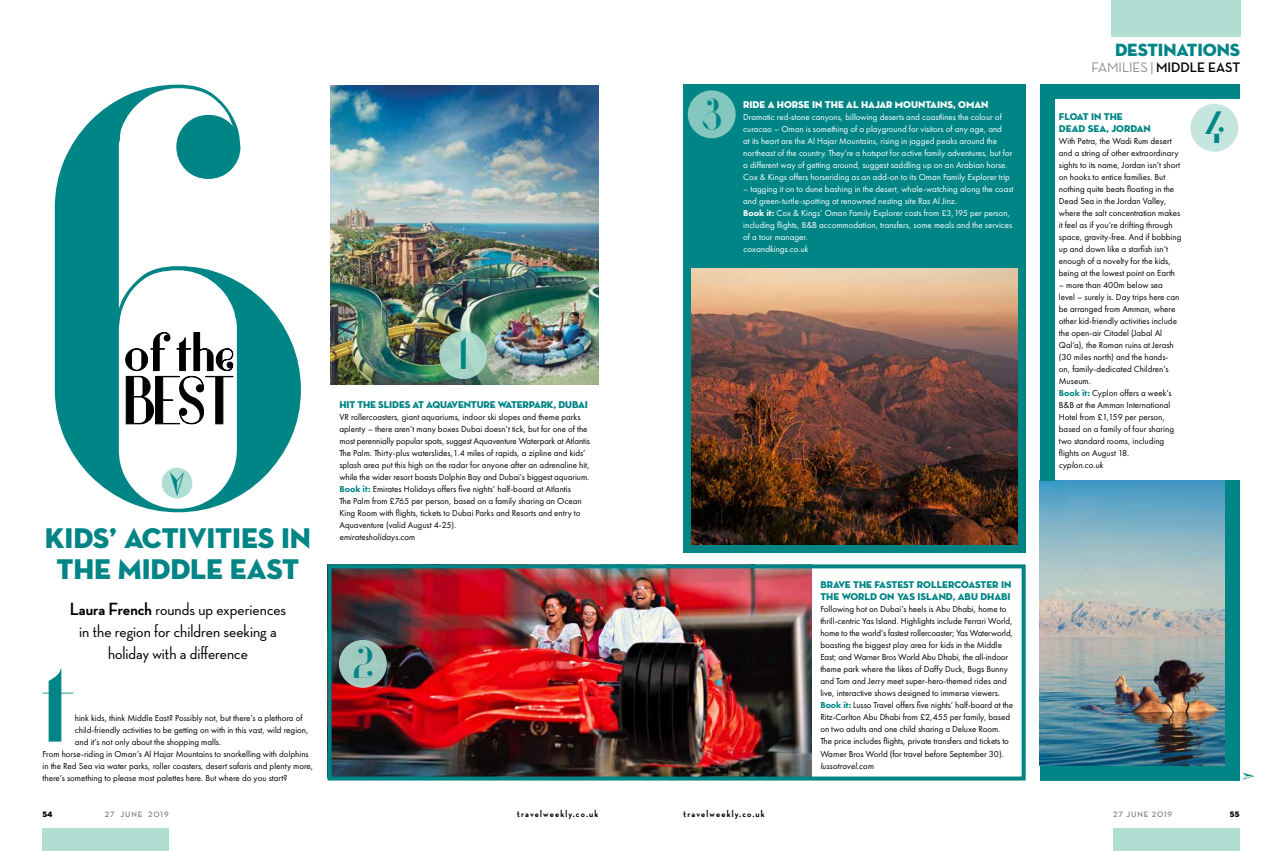
<style>
.page{position:relative;width:1282px;height:851px;background:#fff}
.page>*{position:absolute;margin:0;border:0;box-sizing:border-box;transform-origin:0 0}
.t1{font:700 581.3px "Vanity";color:#008586}
.t2{font:700 115.5px "Vanity";color:#008586}
.t3{font:700 64.5px "Vanity";color:#000}
.t4{font:700 51.7px "Vanity";color:#000}
.t5{font:700 43px "Vanity";color:#008586}
.t6{font:29px/31px "Neutra Disp Titling";letter-spacing:-.005em;color:#008586;text-align:center}
.t7{font:500 18px/22px "Neutra Disp";color:#000;text-align:center}
.t8{font:18px "Neutra Disp Titling";letter-spacing:-.005em;color:#008586}
.t9{font:700 14px "Neutra Disp";color:#000}
.t10{font:10px/12px "Neutra Disp Titling";color:#008586}
.t11{font:10px "Neutra Disp Titling";color:#fff}
.t12{font:700 10px "Neutra Disp";letter-spacing:.12em;color:#000}
.t13{font:9px/12px "Futura New";color:#000}
.t14{font:9px/12px "Futura New";color:#fff}
.t15{font:italic 9px "Futura New";color:#000}
.t16{font:italic 9px "Futura New";color:#fff}
.t17{font:700 8px "Neutra Disp";letter-spacing:.12em;color:#808285}
.t18{font:8px "Neutra Disp Titling";color:#000}
.s1{font-weight:700}
.s2{font-weight:800;color:#008586}
.s3{font-weight:800}
.s4{font-weight:500;color:#808285}
</style>
<div class="page">
<img style="left:332px;top:569px;width:479px;height:206px">
<div style="left:327px;top:564px;width:698px;height:216px;border:4px solid #008586"></div>
<img style="left:331px;top:85px;width:267px;height:299px">
<div style="left:683px;top:84px;width:342px;height:468px;background:#008586"></div>
<div style="left:1039px;top:84px;width:200px;height:14px;background:#008586"></div>
<img style="left:1039px;top:480px;width:185px;height:285px">
<div style="left:1039px;top:766px;width:200px;height:14px;background:#008586"></div>
<div style="left:1110px;top:0;width:129px;height:36px;background:#b1ded3"></div>
<svg style="left:125px;top:332px;width:45px;height:38px"></svg>
<svg style="left:177px;top:332px;width:56px;height:38px"></svg>
<svg style="left:126px;top:376px;width:107px;height:48px"></svg>
<div style="left:162px;top:467px;width:30px;height:31px;background:#b1ded3;border-radius:50%"></div>
<div style="left:439px;top:331px;width:48px;height:48px;background:#a8d5c7;border-radius:50%"></div>
<div style="left:339px;top:639px;width:48px;height:48px;background:#a1c8bf;border-radius:50%"></div>
<div style="left:687px;top:90px;width:48px;height:48px;background:#84c7bf;border-radius:50%"></div>
<div style="left:1190px;top:104px;width:48px;height:48px;background:#c4e6de;border-radius:50%"></div>
<div style="left:1039px;top:85px;width:15px;height:395px;background:#008586"></div>
<div style="left:1224px;top:480px;width:15px;height:289px;background:#008586"></div>
<img style="left:691px;top:268px;width:326px;height:276px">
<div style="left:1113px;top:828px;width:126px;height:22px;background:#b1ded3"></div>
<div style="left:43px;top:828px;width:126px;height:22px;background:#b1ded3"></div>
<h1 class="t1" style="left:37px;top:2px;width:283px">6</h1>
<h3 class="t4" style="left:124px;top:325px;width:112px">of the</h3>
<h3 class="t3" style="left:124px;top:367px;width:112px">BEST</h3>
<h3 class="t6" style="left:45px;top:523px;width:267px">KIDS’ ACTIVITIES IN<br>THE MIDDLE EAST</h3>
<h3 class="t7" style="left:70px;top:597px;width:218px"><span class="s1">Laura French</span> rounds up experiences in the region for children seeking a holiday with a difference</h3>
<h2 class="t2" style="left:39px;top:640px;width:39px">t</h2>
<p class="t13" style="left:75px;top:711px;width:229px">hink kids, think Middle East? Possibly not, but there’s a plethora of</p>
<p class="t13" style="left:75px;top:723px;width:235px">child-friendly activities to be getting on with in this vast, wild region,</p>
<p class="t13" style="left:75px;top:735px;width:148px">and it’s not only about the shopping malls.</p>
<p class="t13" style="left:43px;top:747px;width:268px">From horse-riding in Oman’s Al Hajar Mountains to snorkelling with dolphins</p>
<p class="t13" style="left:43px;top:759px;width:272px">in the Red Sea via water parks, roller coasters, desert safaris and plenty more,</p>
<p class="t13" style="left:43px;top:771px;width:246px">there’s something to please most palettes here. But where do you start?</p>
<h3 class="t5" style="left:459px;top:331px;width:9px">1</h3>
<p class="t10" style="left:339px;top:399px;width:250px">HIT THE SLIDES AT AQUAVENTURE WATERPARK, DUBAI</p>
<p class="t13" style="left:339px;top:411px;width:252px">VR rollercoasters, giant aquariums, indoor ski slopes and theme parks aplenty – there aren’t many boxes Dubai doesn’t tick, but for one of the most perennially popular spots, suggest Aquaventure Waterpark at Atlantis The Palm. Thirty-plus waterslides,1.4 miles of rapids, a zipline and kids’ splash area put this high on the radar for anyone after an adrenaline hit, while the wider resort boasts Dolphin Bay and Dubai’s biggest aquarium.<br><span class="s2">Book it:</span> Emirates Holidays offers five nights’ half-board at Atlantis<br>The Palm from £765 per person, based on a family sharing an Ocean King Room with flights, tickets to Dubai Parks and Resorts and entry to Aquaventure (valid August 4-25).</p>
<p class="t15" style="left:339px;top:532px;width:77px">emiratesholidays.com</p>
<h3 class="t5" style="left:353px;top:640px;width:22px">2</h3>
<h3 class="t5" style="left:701px;top:92px;width:22px">3</h3>
<p class="t11" style="left:743px;top:98px;width:247px">RIDE A HORSE IN THE AL HAJAR MOUNTAINS, OMAN</p>
<p class="t14" style="left:743px;top:111px;width:270px">Dramatic red-stone canyons, billowing deserts and coastlines the colour of curacao – Oman is something of a playground for visitors of any age, and<br>at its heart are the Al Hajar Mountains, rising in jagged peaks around the northeast of the country. They’re a hotspot for active family adventures, but for a different way of getting around, suggest saddling up on an Arabian horse.<br>Cox &amp; Kings offers horseriding as an add-on to its Oman Family Explorer trip</p>
<p class="t14" style="left:743px;top:183px;width:272px">– tagging it on to dune bashing in the desert, whale-watching along the coast and green-turtle-spotting at renowned nesting site Ras Al Jinz.<br><span class="s3">Book it:</span> Cox &amp; Kings’ Oman Family Explorer costs from £3,195 per person, including flights, B&amp;B accommodation, transfers, some meals and the services of a tour manager.</p>
<p class="t16" style="left:743px;top:244px;width:67px">coxandkings.co.uk</p>
<p class="t10" style="left:820px;top:579px;width:192px">BRAVE THE FASTEST ROLLERCOASTER IN<br>THE WORLD ON YAS ISLAND, ABU DHABI</p>
<p class="t13" style="left:820px;top:603px;width:194px">Following hot on Dubai’s heels is Abu Dhabi, home to thrill-centric Yas Island. Highlights include Ferrari World, home to the world’s fastest rollercoaster; Yas Waterworld, boasting the biggest play area for kids in the Middle East; and Warner Bros World Abu Dhabi, the all-indoor theme park where the likes of Daffy Duck, Bugs Bunny and Tom and Jerry meet super-hero-themed rides and live, interactive shows designed to immerse viewers.<br><span class="s2">Book it:</span> Lusso Travel offers five nights’ half-board at the Ritz-Carlton Abu Dhabi from £2,455 per family, based on two adults and one child sharing a Deluxe Room.<br>The price includes flights, private transfers and tickets to Warner Bros World (for travel before September 30).</p>
<p class="t15" style="left:820px;top:760px;width:55px">lussotravel.com</p>
<h3 class="t8" style="left:1114px;top:38px;width:127px">DESTINATIONS</h3>
<h3 class="t9" style="left:1091px;top:60px;width:150px"><span class="s4">FAMILIES |</span> MIDDLE EAST</h3>
<p class="t10" style="left:1058px;top:111px;width:94px">FLOAT IN THE<br>DEAD SEA, JORDAN</p>
<p class="t13" style="left:1058px;top:135px;width:124px">With Petra, the Wadi Rum desert and a string of other extraordinary sights to its name, Jordan isn’t short on hooks to entice families. But nothing quite beats floating in the Dead Sea in the Jordan Valley, where the salt concentration makes it feel as if you’re drifting through space, gravity-free. And if bobbing up and down like a starfish isn’t enough of a novelty for the kids, being at the lowest point on Earth</p>
<p class="t13" style="left:1058px;top:279px;width:122px">– more than 400m below sea level – surely is. Day trips here can be arranged from Amman, where other kid-friendly activities include the open-air Citadel (Jabal Al<br>Qal’a), the Roman ruins at Jerash (30 miles north) and the hands&shy;on, family-dedicated Children’s<br>Museum.<br><span class="s2">Book it:</span> Cyplon offers a week’s<br>B&amp;B at the Amman International<br>Hotel from £1,159 per person, based on a family of four sharing two standard rooms, including flights on August 18.</p>
<p class="t15" style="left:1058px;top:460px;width:46px">cyplon.co.uk</p>
<h3 class="t5" style="left:1204px;top:105px;width:22px">4</h3>
<p class="t18" style="left:43px;top:808px;width:12px">54</p>
<p class="t17" style="left:105px;top:809px;width:65px">27 JUNE 2019</p>
<p class="t12" style="left:517px;top:807px;width:83px">travelweekly.co.uk</p>
<p class="t12" style="left:683px;top:807px;width:83px">travelweekly.co.uk</p>
<p class="t17" style="left:1113px;top:809px;width:61px">27 JUNE 2019</p>
<p class="t18" style="left:1229px;top:808px;width:11px">55</p>
</div>
